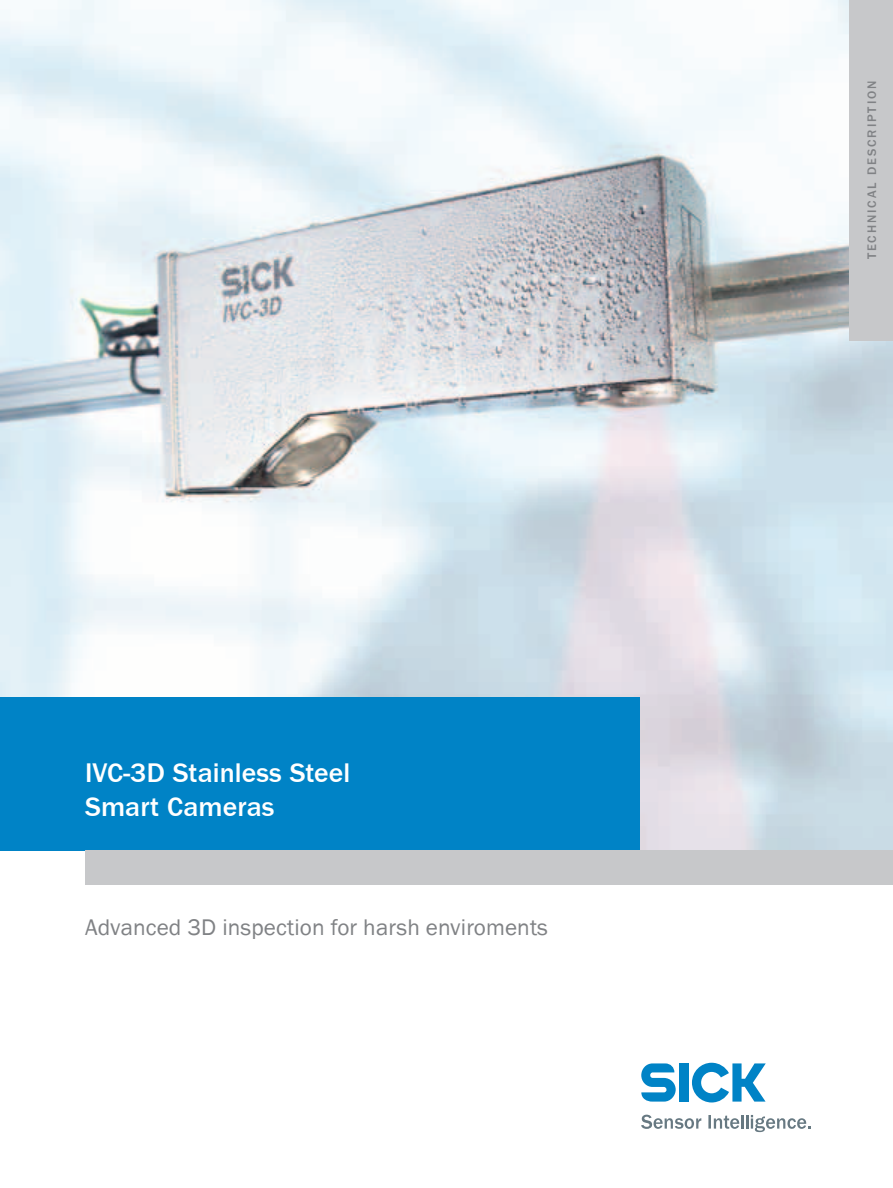
<style>
.page{position:relative;width:893px;height:1188px;background:#fff}
.page>*{position:absolute;margin:0;border:0;box-sizing:border-box;transform-origin:0 0}
.t1{font:500 27.75px/34px "SICK Franklin";letter-spacing:.005em;color:#fff}
.t2{font:23.25px "SICK Franklin";letter-spacing:.005em;color:#808285}
.t3{font:500 12.75px "SICK Franklin";letter-spacing:.15em;color:#808285}
</style>
<div class="page">
<svg style="left:641px;top:1063px;width:35px;height:39px"></svg>
<div style="left:679px;top:1063px;width:9px;height:39px;background:#0083c6"></div>
<svg style="left:692px;top:1063px;width:74px;height:39px"></svg>
<svg style="left:641px;top:1115px;width:60px;height:14px"></svg>
<svg style="left:708px;top:1115px;width:31px;height:14px"></svg>
<hr style="left:741px;top:1115px;width:3px;height:14px;background:#677982">
<svg style="left:746px;top:1115px;width:65px;height:17px"></svg>
<img style="left:0;top:0;width:893px;height:850px">
<div style="left:0;top:697px;width:640px;height:153px;background:#0083c6"></div>
<div style="left:85px;top:850px;width:808px;height:34px;background:#c7c8ca"></div>
<div style="left:849px;top:0;width:44px;height:340px;background:#c7c8ca"></div>
<p class="t1" style="left:85px;top:757px;width:267px">IVC-3D Stainless Steel<br>Smart Cameras</p>
<p class="t2" style="left:85px;top:913px;width:464px">Advanced 3D inspection for harsh enviroments</p>
<p class="t3" style="left:864px;top:259px;width:180px;rotate:-90deg">technical descri ption</p>
</div>
